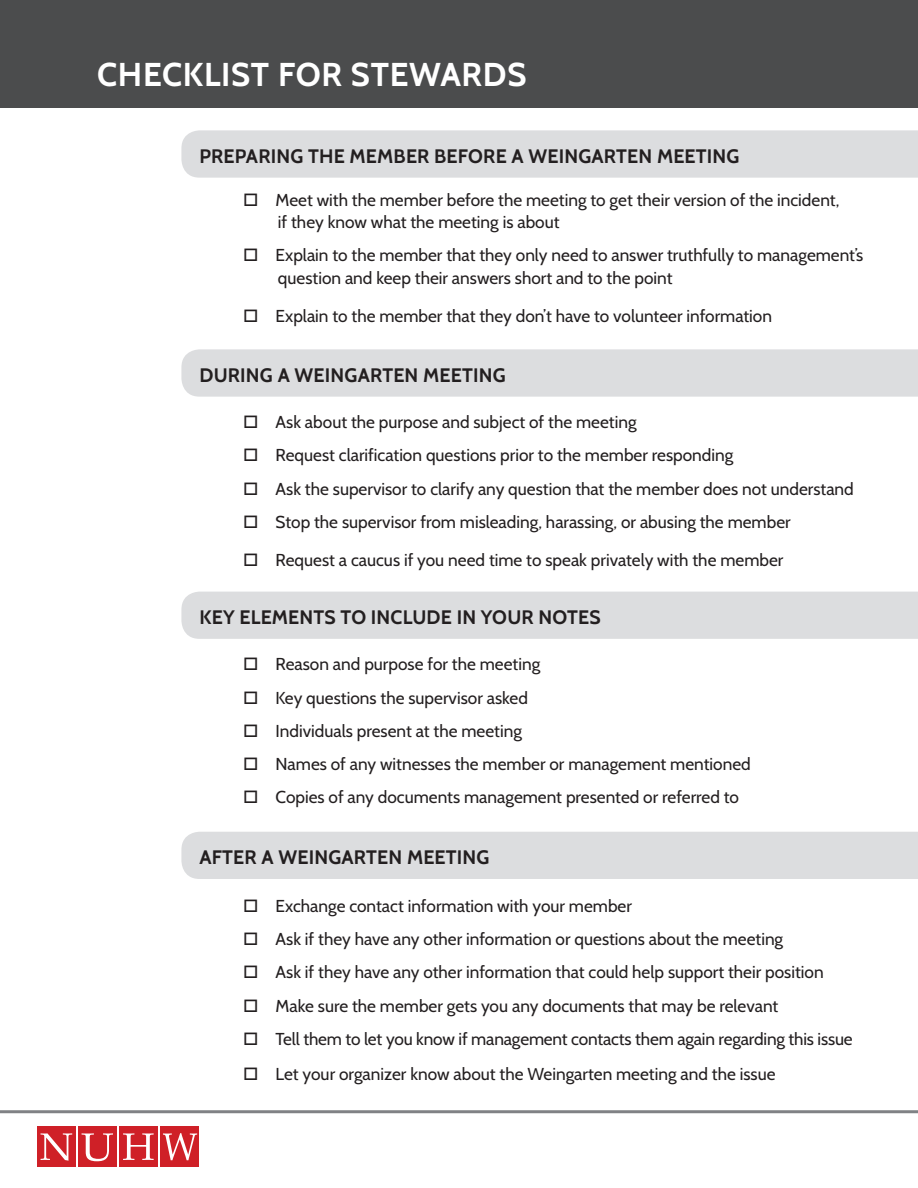
<style>
.page{position:relative;width:918px;height:1188px;background:#fff}
.page>*{position:absolute;margin:0;border:0;box-sizing:border-box;transform-origin:0 0}
.t1{font:700 33px "Cabin";letter-spacing:.02em;color:#fff}
.t2{font:700 19.5px "Cabin";letter-spacing:.01em;color:#231f20}
.t3{font:17.25px/22.5px "Cabin";color:#231f20}
</style>
<div class="page">
<div style="left:0;top:0;width:918px;height:108px;background:#4b4c4d"></div>
<hr style="left:0;top:1110px;width:918px;height:3px;background:#808285">
<div style="left:160px;top:1127px;width:39px;height:40px;background:#cf2027"></div>
<div style="left:119px;top:1127px;width:39px;height:40px;background:#cf2027"></div>
<div style="left:78px;top:1127px;width:39px;height:40px;background:#cf2027"></div>
<div style="left:37px;top:1127px;width:38px;height:40px;background:#cf2027"></div>
<svg style="left:41px;top:1133px;width:31px;height:28px"></svg>
<svg style="left:82px;top:1133px;width:31px;height:28px"></svg>
<svg style="left:123px;top:1133px;width:31px;height:27px"></svg>
<svg style="left:163px;top:1133px;width:34px;height:27px"></svg>
<div style="left:181px;top:130px;width:737px;height:48px;background:#dcdddf"></div>
<div style="left:181px;top:349px;width:737px;height:48px;background:#dcdddf"></div>
<div style="left:181px;top:592px;width:737px;height:47px;background:#dcdddf"></div>
<div style="left:181px;top:832px;width:737px;height:47px;background:#dcdddf"></div>
<p class="t1" style="left:97px;top:54px;width:431px">CHECKLIST FOR STEWARDS</p>
<p class="t2" style="left:199px;top:144px;width:542px">PREPARING THE MEMBER BEFORE A WEINGARTEN MEETING</p>
<p class="t3" style="left:278px;top:188px;width:563px;text-indent:-35px">□ Meet with the member before the meeting to get their version of the incident, if they know what the meeting is about</p>
<p class="t3" style="left:278px;top:244px;width:587px;text-indent:-35px">□ Explain to the member that they only need to answer truthfully to management’s question and keep their answers short and to the point</p>
<p class="t3" style="left:243px;top:304px;width:531px">□ Explain to the member that they don’t have to volunteer information</p>
<p class="t2" style="left:199px;top:363px;width:308px">DURING A WEINGARTEN MEETING</p>
<p class="t3" style="left:243px;top:411px;width:395px">□ Ask about the purpose and subject of the meeting</p>
<p class="t3" style="left:243px;top:444px;width:492px">□ Request clarification questions prior to the member responding</p>
<p class="t3" style="left:243px;top:477px;width:612px">□ Ask the supervisor to clarify any question that the member does not understand</p>
<p class="t3" style="left:243px;top:510px;width:549px">□ Stop the supervisor from misleading, harassing, or abusing the member</p>
<p class="t3" style="left:243px;top:548px;width:542px">□ Request a caucus if you need time to speak privately with the member</p>
<p class="t2" style="left:199px;top:605px;width:403px">KEY ELEMENTS TO INCLUDE IN YOUR NOTES</p>
<p class="t3" style="left:243px;top:653px;width:299px">□ Reason and purpose for the meeting</p>
<p class="t3" style="left:243px;top:686px;width:286px">□ Key questions the supervisor asked</p>
<p class="t3" style="left:243px;top:719px;width:280px">□ Individuals present at the meeting</p>
<p class="t3" style="left:243px;top:753px;width:509px">□ Names of any witnesses the member or management mentioned</p>
<p class="t3" style="left:243px;top:786px;width:498px">□ Copies of any documents management presented or referred to</p>
<p class="t2" style="left:199px;top:845px;width:292px">AFTER A WEINGARTEN MEETING</p>
<p class="t3" style="left:243px;top:894px;width:390px">□ Exchange contact information with your member</p>
<p class="t3" style="left:243px;top:928px;width:542px">□ Ask if they have any other information or questions about the meeting</p>
<p class="t3" style="left:243px;top:961px;width:582px">□ Ask if they have any other information that could help support their position</p>
<p class="t3" style="left:243px;top:994px;width:537px">□ Make sure the member gets you any documents that may be relevant</p>
<p class="t3" style="left:243px;top:1028px;width:611px">□ Tell them to let you know if management contacts them again regarding this issue</p>
<p class="t3" style="left:243px;top:1062px;width:534px">□ Let your organizer know about the Weingarten meeting and the issue</p>
</div>
